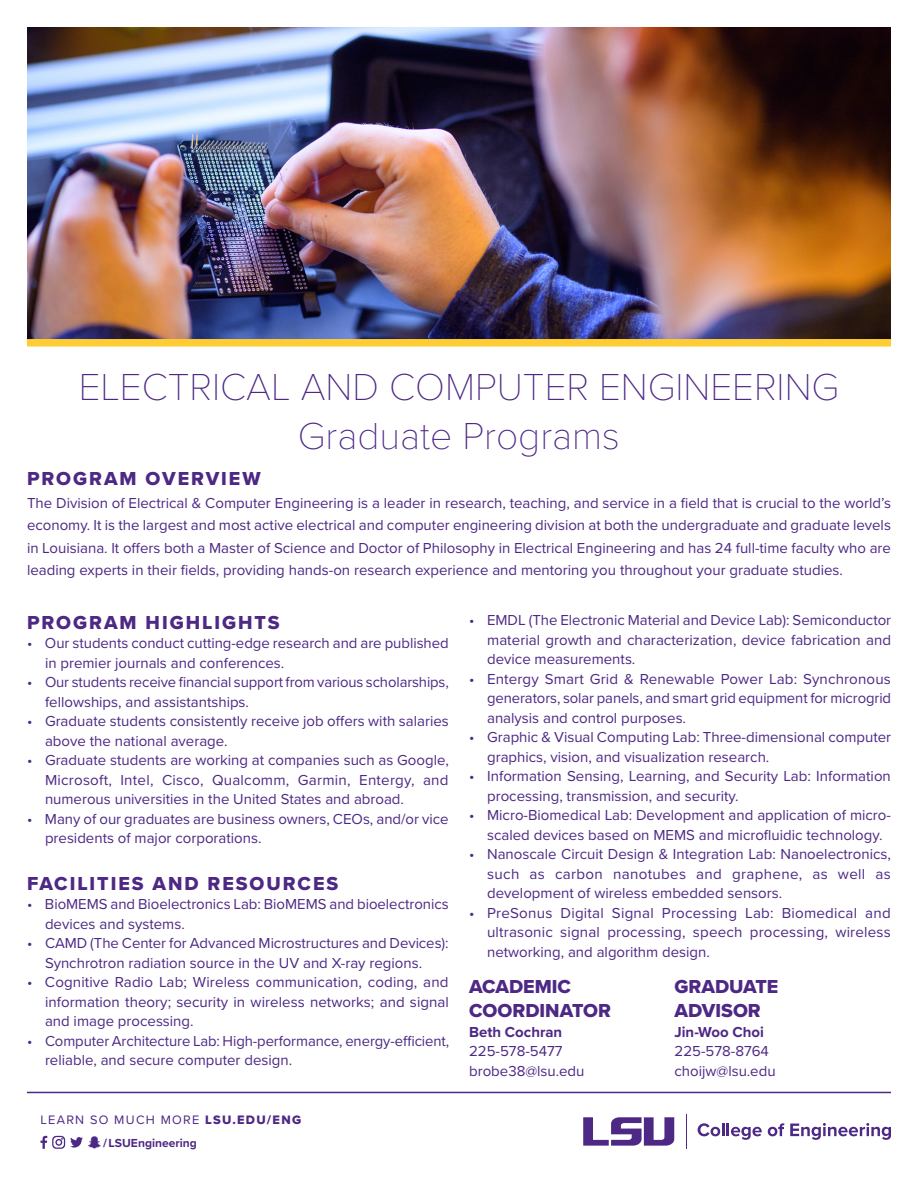
<style>
.page{position:relative;width:918px;height:1188px;background:#fff}
.page>*{position:absolute;margin:0;border:0;box-sizing:border-box;transform-origin:0 0}
.t1{font:100 39px "Proxima Nova T";color:#4d2884}
.Justified_Paragraph{font:19.5px "Proxima Nova Extrabld";letter-spacing:.1em;color:#4d2884}
.Justified_Paragraph-2{font:19.5px/24px "Proxima Nova Extrabld";color:#4d2884}
.Justified_Paragraph-3{font:15px/19.5px "Proxima Nova";color:#4d2884}
.Justified_Paragraph-4{font:700 15px "Proxima Nova";color:#4d2884}
.t2{font:12.75px "Proxima Nova";letter-spacing:.1em;color:#4d2884}
.t3{font:700 12.15px "Proxima Nova";color:#4d2884}
.s1{font-family:"Proxima Nova Extrabld"}
</style>
<div class="page">
<img style="left:27px;top:27px;width:864px;height:312px">
<svg style="left:583px;top:1117px;width:91px;height:29px"></svg>
<hr style="left:687px;top:1114px;width:1px;height:35px;background:#4d2884">
<svg style="left:698px;top:1123px;width:64px;height:17px"></svg>
<svg style="left:768px;top:1123px;width:123px;height:17px"></svg>
<svg style="left:40px;top:1136px;width:61px;height:13px"></svg>
<hr style="left:27px;top:1092px;width:864px;height:1px;background:#4d2884">
<div style="left:27px;top:339px;width:864px;height:8px;background:#fecd33"></div>
<p class="t1" style="left:79px;top:358px;width:762px">ELECTRICAL AND COMPUTER ENGINEERING</p>
<p class="t1" style="left:298px;top:407px;width:324px">Graduate Programs</p>
<p class="Justified_Paragraph" style="left:27px;top:464px;width:235px">PROGRAM OVERVIEW</p>
<p class="Justified_Paragraph-3" style="left:27px;top:491px;width:866px;line-height:22.5px;text-align:justify">The Division of Electrical &amp; Computer Engineering is a leader in research, teaching, and service in a field that is crucial to the world’s economy. It is the largest and most active electrical and computer engineering division at both the undergraduate and graduate levels in Louisiana. It offers both a Master of Science and Doctor of Philosophy in Electrical Engineering and has 24 full-time faculty who are leading experts in their fields, providing hands-on research experience and mentoring you throughout your graduate studies.</p>
<p class="Justified_Paragraph" style="left:27px;top:608px;width:254px">PROGRAM HIGHLIGHTS</p>
<p class="Justified_Paragraph-3" style="left:45px;top:633px;width:405px;text-indent:-18px">• Our students conduct cutting-edge research and are published in premier journals and conferences.</p>
<p class="Justified_Paragraph-3" style="left:45px;top:672px;width:405px;text-indent:-18px">• Our students receive financial support from various scholarships, fellowships, and assistantships.</p>
<p class="Justified_Paragraph-3" style="left:45px;top:711px;width:405px;text-indent:-18px">• Graduate students consistently receive job offers with salaries above the national average.</p>
<p class="Justified_Paragraph-3" style="left:45px;top:750px;width:405px;text-align:justify;text-indent:-18px">• Graduate students are working at companies such as Google, Microsoft, Intel, Cisco, Qualcomm, Garmin, Entergy, and numerous universities in the United States and abroad.</p>
<p class="Justified_Paragraph-3" style="left:45px;top:809px;width:405px;text-indent:-18px">• Many of our graduates are business owners, CEOs, and/or vice presidents of major corporations.</p>
<p class="Justified_Paragraph" style="left:27px;top:869px;width:313px">FACILITIES AND RESOURCES</p>
<p class="Justified_Paragraph-3" style="left:45px;top:894px;width:405px;text-indent:-18px">• BioMEMS and Bioelectronics Lab: BioMEMS and bioelectronics devices and systems.</p>
<p class="Justified_Paragraph-3" style="left:27px;top:933px;width:423px;text-align:center">• CAMD (The Center for Advanced Microstructures and Devices):<br>Synchrotron radiation source in the UV and X-ray regions.</p>
<p class="Justified_Paragraph-3" style="left:45px;top:972px;width:405px;text-align:justify;text-indent:-18px">• Cognitive Radio Lab; Wireless communication, coding, and information theory; security in wireless networks; and signal and image processing.</p>
<p class="Justified_Paragraph-3" style="left:45px;top:1031px;width:406px;text-indent:-18px">• Computer Architecture Lab: High-performance, energy-efficient, reliable, and secure computer design.</p>
<p class="Justified_Paragraph-3" style="left:487px;top:610px;width:406px;text-align:justify;text-indent:-18px">• EMDL (The Electronic Material and Device Lab): Semiconductor material growth and characterization, device fabrication and device measurements.</p>
<p class="Justified_Paragraph-3" style="left:487px;top:669px;width:406px;text-align:justify;text-indent:-18px">• Entergy Smart Grid &amp; Renewable Power Lab: Synchronous generators, solar panels, and smart grid equipment for microgrid analysis and control purposes.</p>
<p class="Justified_Paragraph-3" style="left:487px;top:727px;width:406px;text-indent:-18px">• Graphic &amp; Visual Computing Lab: Three-dimensional computer graphics, vision, and visualization research.</p>
<p class="Justified_Paragraph-3" style="left:487px;top:766px;width:405px;text-indent:-18px">• Information Sensing, Learning, and Security Lab: Information processing, transmission, and security.</p>
<p class="Justified_Paragraph-3" style="left:487px;top:805px;width:405px;text-indent:-18px">• Micro-Biomedical Lab: Development and application of micro&shy;scaled devices based on MEMS and microfluidic technology.</p>
<p class="Justified_Paragraph-3" style="left:487px;top:844px;width:405px;text-align:justify;text-indent:-18px">• Nanoscale Circuit Design &amp; Integration Lab: Nanoelectronics, such as carbon nanotubes and graphene, as well as development of wireless embedded sensors.</p>
<p class="Justified_Paragraph-3" style="left:487px;top:903px;width:405px;text-align:justify;text-indent:-18px">• PreSonus Digital Signal Processing Lab: Biomedical and ultrasonic signal processing, speech processing, wireless networking, and algorithm design.</p>
<p class="Justified_Paragraph-2" style="left:469px;top:974px;width:143px">ACADEMIC<br>COORDINATOR</p>
<p class="Justified_Paragraph-4" style="left:469px;top:1021px;width:95px">Beth Cochran</p>
<p class="Justified_Paragraph-3" style="left:469px;top:1041px;width:95px">225-578-5477</p>
<p class="Justified_Paragraph-3" style="left:469px;top:1060px;width:117px">brobe38@lsu.edu</p>
<p class="Justified_Paragraph-2" style="left:675px;top:974px;width:105px">GRADUATE</p>
<p class="Justified_Paragraph-2" style="left:675px;top:998px;width:88px">ADVISOR</p>
<p class="Justified_Paragraph-4" style="left:675px;top:1021px;width:91px">Jin-Woo Choi</p>
<p class="Justified_Paragraph-3" style="left:675px;top:1041px;width:96px">225-578-8764</p>
<p class="Justified_Paragraph-3" style="left:675px;top:1060px;width:103px">choijw@lsu.edu</p>
<p class="t2" style="left:40px;top:1110px;width:262px">LEARN SO MUCH MORE <span class="s1">LSU.EDU/ENG</span></p>
<p class="t3" style="left:103px;top:1134px;width:95px">/LSUEngineering</p>
</div>
